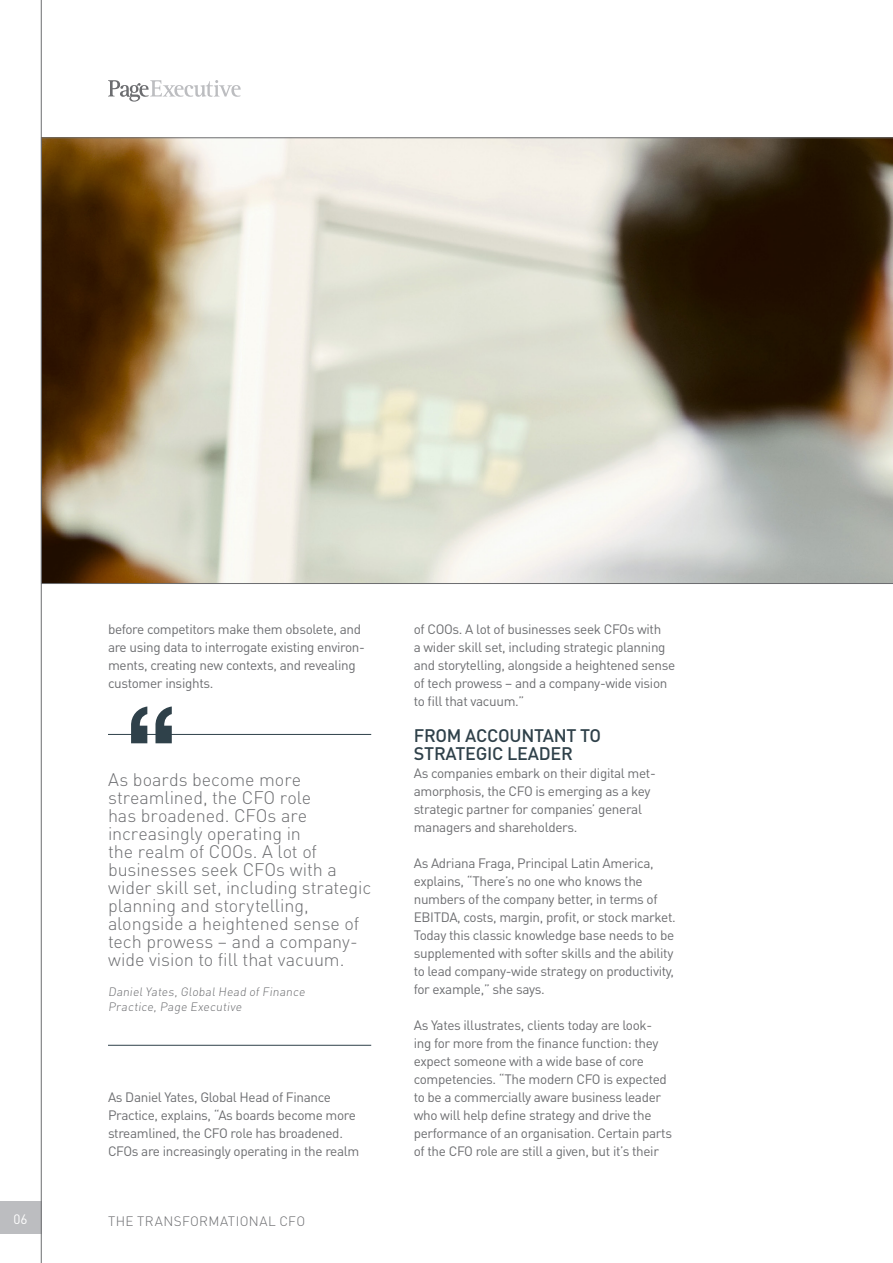
<style>
.page{position:relative;width:893px;height:1263px;background:#fff}
.page>*{position:absolute;margin:0;border:0;box-sizing:border-box;transform-origin:0 0}
.Quote_Text{font:300 18px/18px "DIN Pro";letter-spacing:-.005em;color:#6c6d70}
.T1_H3{font:500 18px/18px "DIN Pro";letter-spacing:-.015em;color:#2f414a}
.Body{font:13.5px/18px "DIN Pro";letter-spacing:-.025em;color:#6c6d70}
.Footer_Left{font:300 13.5px "DIN Pro";letter-spacing:.025em;color:#6c6d70}
.t1{font:13.5px "DIN Pro";color:#fff}
.Quote_Author{font:300 12px/15px "DIN Pro";color:#6c6d70}
</style>
<div class="page">
<svg style="left:108px;top:80px;width:133px;height:22px"></svg>
<div style="left:0;top:1201px;width:41px;height:33px;background:#bcbdc0"></div>
<hr style="left:41px;top:0;width:1px;height:1263px;background:#6c6d70">
<svg style="left:42px;top:138px;width:851px;height:446px;background:#aea696"></svg>
<hr style="left:108px;top:734px;width:263px;height:1px;background:#2f414a">
<hr style="left:108px;top:1045px;width:263px;height:1px;background:#2f414a">
<svg style="left:131px;top:706px;width:41px;height:37px"></svg>
<p class="t1" style="left:14px;top:1210px;width:15px">06</p>
<p class="Body" style="left:108px;top:619px;width:258px">before competitors make them obsolete, and are using data to interrogate existing environ&shy;ments, creating new contexts, and revealing customer insights.</p>
<p class="Quote_Text" style="left:108px;top:770px;width:265px">As boards become more streamlined, the CFO role<br>has broadened. CFOs are increasingly operating in<br>the realm of COOs. A lot of businesses seek CFOs with a wider skill set, including strategic planning and storytelling, alongside a heightened sense of tech prowess – and a company&shy;wide vision to fill that vacuum.</p>
<p class="Quote_Author" style="left:108px;top:983px;width:200px">Daniel Yates, Global Head of Finance<br>Practice, Page Executive</p>
<p class="Body" style="left:108px;top:1087px;width:253px">As Daniel Yates, Global Head of Finance Practice, explains, “As boards become more streamlined, the CFO role has broadened.<br>CFOs are increasingly operating in the realm</p>
<p class="Footer_Left" style="left:108px;top:1211px;width:199px">THE TRANSFORMATIONAL CFO</p>
<p class="Body" style="left:414px;top:619px;width:263px">of COOs. A lot of businesses seek CFOs with<br>a wider skill set, including strategic planning and storytelling, alongside a heightened sense of tech prowess – and a company-wide vision to fill that vacuum.”</p>
<p class="T1_H3" style="left:414px;top:725px;width:189px">FROM ACCOUNTANT TO<br>STRATEGIC LEADER</p>
<p class="Body" style="left:414px;top:763px;width:244px">As companies embark on their digital met&shy;amorphosis, the CFO is emerging as a key strategic partner for companies’ general managers and shareholders.</p>
<p class="Body" style="left:414px;top:853px;width:264px">As Adriana Fraga, Principal Latin America, explains, “There’s no one who knows the numbers of the company better, in terms of EBITDA, costs, margin, profit, or stock market.<br>Today this classic knowledge base needs to be supplemented with softer skills and the ability to lead company-wide strategy on productivity, for example,” she says.</p>
<p class="Body" style="left:414px;top:1015px;width:260px">As Yates illustrates, clients today are look&shy;ing for more from the finance function: they expect someone with a wide base of core competencies. “The modern CFO is expected to be a commercially aware business leader who will help define strategy and drive the performance of an organisation. Certain parts of the CFO role are still a given, but it’s their</p>
</div>
